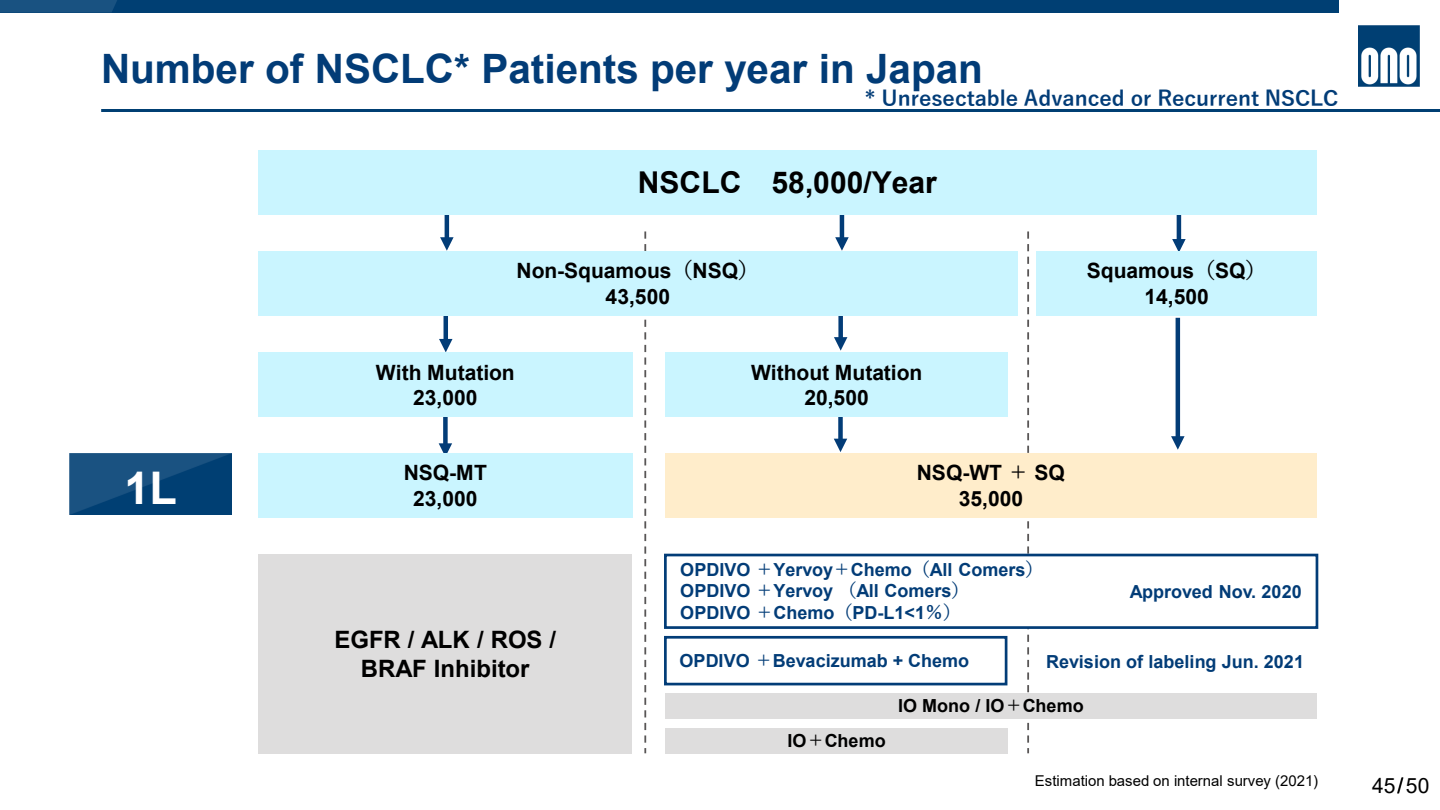
<style>
.page{position:relative;width:1440px;height:810px;background:#fff}
.page>*{position:absolute;margin:0;border:0;box-sizing:border-box;transform-origin:0 0}
.t1{font:700 45px "Arial";color:#fff}
.t2{font:700 40.5px "Arial";color:#023c77}
.t3{font:700 30px "Arial";color:#000}
.t4{font:700 24px "Arial";color:#000}
.t5{font:700 21px "Arial";color:#000}
.t6{font:700 21px "Yu Gothic";color:#023c77}
.t7{font:21px "Arial";color:#000}
.t8{font:700 18px "Arial";color:#023c77}
.t9{font:700 18px "Arial";color:#000}
.t10{font:15px "Arial";color:#000}
.s1{font-family:"Yu Gothic"}
</style>
<div class="page">
<img style="left:101px;top:110px;width:1339px;height:1px">
<div style="left:0;top:0;width:1339px;height:13px;background:#003f73"></div>
<svg style="left:0;top:0;width:117px;height:13px;background:#175080"></svg>
<img style="left:1359px;top:26px;width:60px;height:60px">
<div style="left:443px;top:410px;width:5px;height:36px;background:#023c77"></div>
<svg style="left:439px;top:443px;width:13px;height:10px"></svg>
<hr style="left:1176px;top:318px;width:4px;height:120px;background:#023c77">
<svg style="left:1171px;top:436px;width:14px;height:14px"></svg>
<div style="left:258px;top:554px;width:374px;height:199px;background:#dedddd"></div>
<div style="left:665px;top:728px;width:343px;height:25px;background:#dedddd"></div>
<svg style="left:644px;top:231px;width:2px;height:522px"></svg>
<div style="left:838px;top:406px;width:5px;height:35px;background:#023c77"></div>
<svg style="left:834px;top:439px;width:13px;height:13px"></svg>
<hr style="left:444px;top:306px;width:4px;height:35px;background:#023c77">
<svg style="left:439px;top:339px;width:14px;height:13px"></svg>
<div style="left:838px;top:304px;width:5px;height:35px;background:#023c77"></div>
<svg style="left:834px;top:337px;width:13px;height:14px"></svg>
<hr style="left:445px;top:204px;width:4px;height:35px;background:#023c77">
<svg style="left:440px;top:237px;width:14px;height:14px"></svg>
<hr style="left:840px;top:204px;width:4px;height:35px;background:#023c77">
<svg style="left:835px;top:237px;width:14px;height:14px"></svg>
<hr style="left:1177px;top:206px;width:4px;height:35px;background:#023c77">
<svg style="left:1172px;top:239px;width:14px;height:12px"></svg>
<div style="left:258px;top:151px;width:1059px;height:64px;background:#caf5ff"></div>
<div style="left:258px;top:352px;width:375px;height:65px;background:#caf5ff"></div>
<div style="left:665px;top:352px;width:343px;height:65px;background:#caf5ff"></div>
<div style="left:1037px;top:251px;width:280px;height:65px;background:#caf5ff"></div>
<div style="left:258px;top:251px;width:760px;height:65px;background:#caf5ff"></div>
<div style="left:258px;top:453px;width:375px;height:64px;background:#caf5ff"></div>
<img style="left:69px;top:453px;width:162px;height:62px">
<svg style="left:1027px;top:231px;width:2px;height:522px"></svg>
<div style="left:665px;top:453px;width:652px;height:64px;background:#ffedcb"></div>
<div style="left:665px;top:693px;width:652px;height:25px;background:#dedddd"></div>
<div style="left:665px;top:555px;width:652px;height:73px;background:#fff"></div>
<div style="left:664px;top:554px;width:654px;height:75px;border:3px solid #023c77"></div>
<div style="left:664px;top:636px;width:343px;height:49px;border:3px solid #023c77"></div>
<p class="t2" style="left:101px;top:40px;width:883px">Number of NSCLC* Patients per year in Japan</p>
<p class="t6" style="left:865px;top:86px;width:475px">* Unresectable Advanced or Recurrent NSCLC</p>
<p class="t1" style="left:125px;top:457px;width:54px">1L</p>
<p class="t3" style="left:638px;top:161px;width:301px">NSCLC 58,000/Year</p>
<p class="t5" style="left:517px;top:256px;width:244px">Non-Squamous<span class="s1">（</span>NSQ<span class="s1">）</span></p>
<p class="t5" style="left:606px;top:282px;width:66px">43,500</p>
<p class="t5" style="left:1087px;top:256px;width:181px">Squamous<span class="s1">（</span>SQ<span class="s1">）</span></p>
<p class="t5" style="left:1144px;top:282px;width:66px">14,500</p>
<p class="t5" style="left:376px;top:357px;width:140px">With Mutation</p>
<p class="t5" style="left:413px;top:383px;width:66px">23,000</p>
<p class="t5" style="left:404px;top:458px;width:85px">NSQ-MT</p>
<p class="t5" style="left:413px;top:483px;width:66px">23,000</p>
<p class="t5" style="left:751px;top:357px;width:173px">Without Mutation</p>
<p class="t5" style="left:804px;top:383px;width:66px">20,500</p>
<p class="t5" style="left:917px;top:458px;width:150px">NSQ-WT <span class="s1">＋</span> SQ</p>
<p class="t5" style="left:959px;top:483px;width:66px">35,000</p>
<p class="t8" style="left:680px;top:557px;width:365px">OPDIVO <span class="s1">＋</span>Yervoy<span class="s1">＋</span>Chemo<span class="s1">（</span>All Comers<span class="s1">）</span></p>
<p class="t8" style="left:680px;top:578px;width:291px">OPDIVO <span class="s1">＋</span>Yervoy <span class="s1">（</span>All Comers<span class="s1">）</span></p>
<p class="t8" style="left:680px;top:600px;width:282px">OPDIVO <span class="s1">＋</span>Chemo<span class="s1">（</span>PD-L1&lt;1<span class="s1">％）</span></p>
<p class="t8" style="left:1130px;top:579px;width:174px">Approved Nov. 2020</p>
<p class="t4" style="left:334px;top:623px;width:223px">EGFR / ALK / ROS /</p>
<p class="t4" style="left:361px;top:652px;width:170px">BRAF Inhibitor</p>
<p class="t8" style="left:680px;top:648px;width:291px">OPDIVO <span class="s1">＋</span>Bevacizumab + Chemo</p>
<p class="t8" style="left:1046px;top:649px;width:259px">Revision of labeling Jun. 2021</p>
<p class="t9" style="left:788px;top:728px;width:100px">IO<span class="s1">＋</span>Chemo</p>
<p class="t9" style="left:898px;top:693px;width:187px">IO Mono / IO<span class="s1">＋</span>Chemo</p>
<p class="t10" style="left:1035px;top:771px;width:285px">Estimation based on internal survey (2021)</p>
<p class="t7" style="left:1372px;top:771px;width:59px">45/50</p>
</div>
